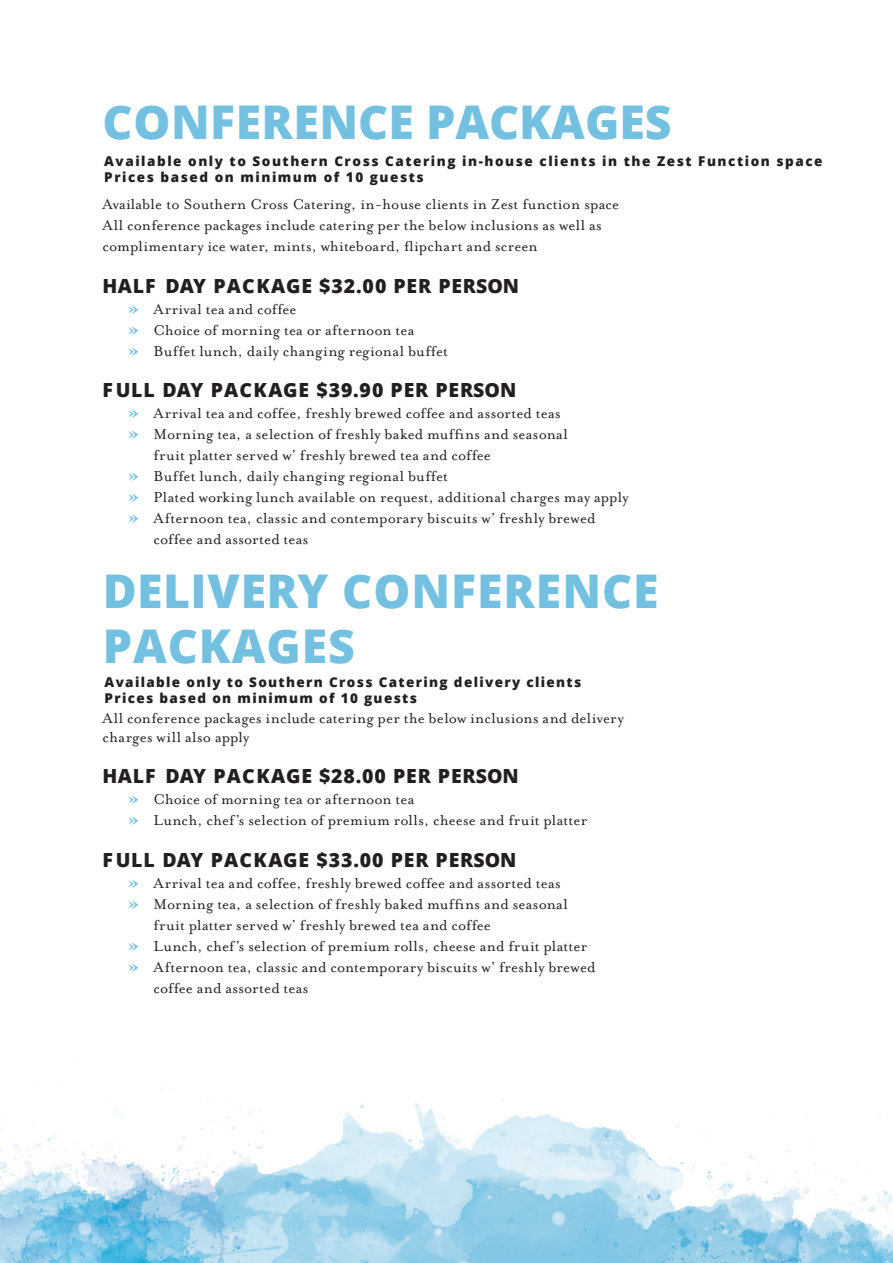
<style>
.page{position:relative;width:893px;height:1263px;background:#fff}
.page>*{position:absolute;margin:0;border:0;box-sizing:border-box;transform-origin:0 0}
.t1{font:800 46.5px/55.8px "Open Sans";letter-spacing:.01em;color:#73c0e0}
.t2{font:800 19.5px "Open Sans";letter-spacing:.04em;color:#231f20}
.t3{font:16.5px/21px "Mrs Eaves Roman";letter-spacing:.015em;color:#231f20}
.t4{font:800 13.5px/16.2px "Open Sans";letter-spacing:.115em;color:#231f20}
.s1{font-family:"Mrs Eaves";font-weight:700;font-size:21px;color:#73c0e0}
</style>
<div class="page">
<img style="left:0;top:1088px;width:893px;height:175px">
<h1 class="t1" style="left:103px;top:92px;width:571px">CONFERENCE PACKAGES</h1>
<p class="t4" style="left:104px;top:152px;width:720px">Available only to Southern Cross Catering in-house clients in the Zest Function space<br>Prices based on minimum of 10 guests</p>
<p class="t3" style="left:103px;top:194px;width:518px">Available to Southern Cross Catering, in-house clients in Zest function space<br>All conference packages include catering per the below inclusions as well as complimentary ice water, mints, whiteboard, flipchart and screen</p>
<p class="t2" style="left:103px;top:271px;width:418px">HALF DAY PACKAGE $32.00 PER PERSON</p>
<p class="t3" style="left:128px;top:298px;width:321px"><span class="s1">»</span> Arrival tea and coffee<br><span class="s1">»</span> Choice of morning tea or afternoon tea<br><span class="s1">»</span> Buffet lunch, daily changing regional buffet</p>
<p class="t2" style="left:103px;top:375px;width:415px">FULL DAY PACKAGE $39.90 PER PERSON</p>
<p class="t3" style="left:128px;top:403px;width:434px"><span class="s1">»</span> Arrival tea and coffee, freshly brewed coffee and assorted teas</p>
<p class="t3" style="left:128px;top:424px;width:441px"><span class="s1">»</span> Morning tea, a selection of freshly baked muffins and seasonal</p>
<p class="t3" style="left:154px;top:445px;width:339px">fruit platter served w’ freshly brewed tea and coffee</p>
<p class="t3" style="left:128px;top:466px;width:321px"><span class="s1">»</span> Buffet lunch, daily changing regional buffet</p>
<p class="t3" style="left:128px;top:487px;width:502px"><span class="s1">»</span> Plated working lunch available on request, additional charges may apply</p>
<p class="t3" style="left:128px;top:508px;width:469px"><span class="s1">»</span> Afternoon tea, classic and contemporary biscuits w’ freshly brewed</p>
<p class="t3" style="left:154px;top:529px;width:157px">coffee and assorted teas</p>
<h1 class="t1" style="left:103px;top:560px;width:558px">DELIVERY CONFERENCE<br>PACKAGES</h1>
<p class="t4" style="left:105px;top:673px;width:478px">Available only to Southern Cross Catering delivery clients<br>Prices based on minimum of 10 guests</p>
<p class="t3" style="left:103px;top:708px;width:523px;line-height:19.5px">All conference packages include catering per the below inclusions and delivery charges will also apply</p>
<p class="t2" style="left:103px;top:761px;width:418px">HALF DAY PACKAGE $28.00 PER PERSON</p>
<p class="t3" style="left:128px;top:789px;width:461px"><span class="s1">»</span> Choice of morning tea or afternoon tea<br><span class="s1">»</span> Lunch, chef’s selection of premium rolls, cheese and fruit platter</p>
<p class="t2" style="left:103px;top:845px;width:415px">FULL DAY PACKAGE $33.00 PER PERSON</p>
<p class="t3" style="left:128px;top:872px;width:434px"><span class="s1">»</span> Arrival tea and coffee, freshly brewed coffee and assorted teas</p>
<p class="t3" style="left:128px;top:893px;width:441px"><span class="s1">»</span> Morning tea, a selection of freshly baked muffins and seasonal</p>
<p class="t3" style="left:154px;top:914px;width:339px">fruit platter served w’ freshly brewed tea and coffee</p>
<p class="t3" style="left:128px;top:935px;width:461px"><span class="s1">»</span> Lunch, chef’s selection of premium rolls, cheese and fruit platter</p>
<p class="t3" style="left:128px;top:956px;width:469px"><span class="s1">»</span> Afternoon tea, classic and contemporary biscuits w’ freshly brewed</p>
<p class="t3" style="left:154px;top:977px;width:157px">coffee and assorted teas</p>
</div>
